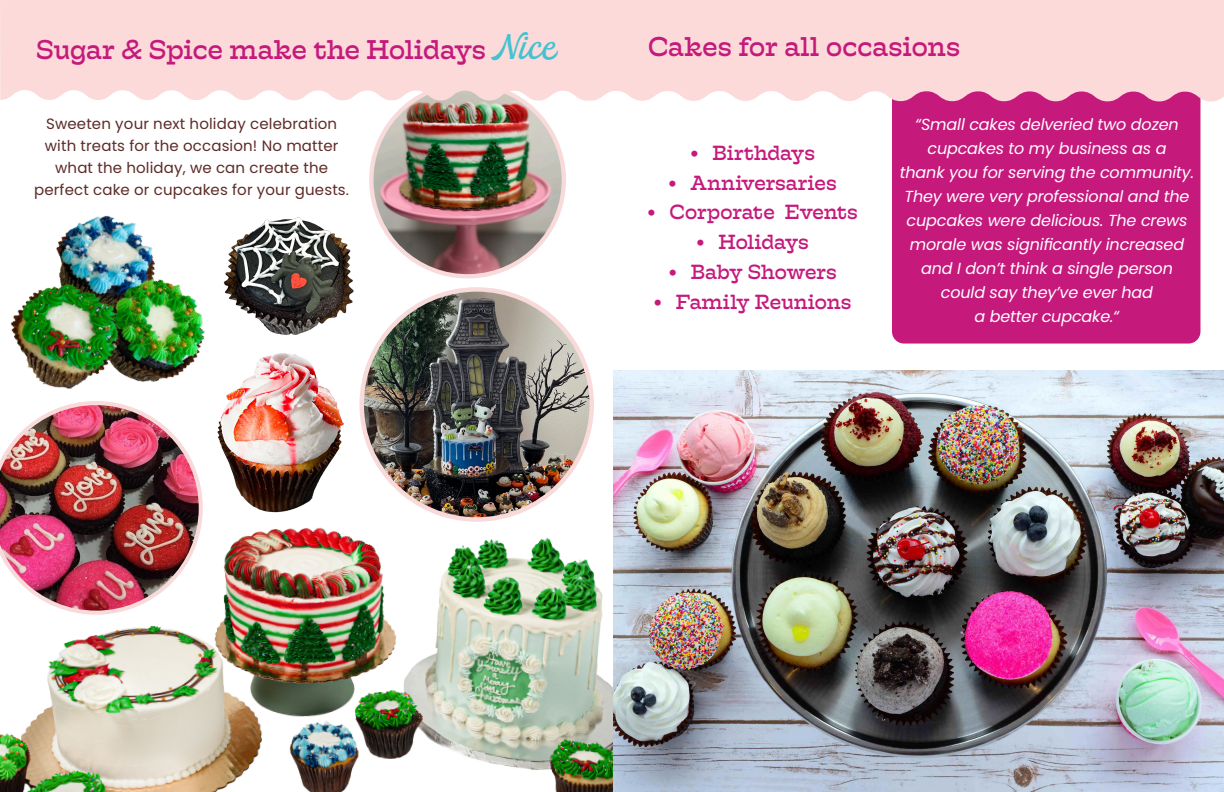
<style>
.page{position:relative;width:1224px;height:792px;background:#fff}
.page>*{position:absolute;margin:0;border:0;box-sizing:border-box;transform-origin:0 0}
.t1{font:27px "Hatch";color:#c51a7c}
.t2{font:20.4px "Hatch";letter-spacing:-.005em;color:#c51a7c}
.t3{font:italic 16px/24px "Poppins";letter-spacing:-.01em;color:#fff;text-align:center}
.t4{font:15px/22px "Poppins";letter-spacing:.01em;color:#5c2b27;text-align:center}
.s1{font-family:"Bordonaro";font-size:45px;color:#43c2d1}
</style>
<div class="page">
<div style="left:892px;top:82px;width:308px;height:262px;background:#c51a7c;border-radius:12px"></div>
<img style="left:369px;top:101px;width:197px;height:178px">
<div style="left:0;top:0;width:590px;height:101px;background:#fbdad9"></div>
<div style="left:590px;top:0;width:634px;height:102px;background:#fbdad9"></div>
<img style="left:10px;top:215px;width:195px;height:174px">
<img style="left:0;top:401px;width:190px;height:105px">
<img style="left:362px;top:289px;width:230px;height:230px;border-radius:115px">
<img style="left:0;top:506px;width:613px;height:286px">
<img style="left:223px;top:217px;width:131px;height:118px">
<img style="left:613px;top:370px;width:611px;height:422px">
<img style="left:190px;top:352px;width:176px;height:162px">
<p class="t1" style="left:36px;top:32px;width:522px">Sugar &amp; Spice make the Holidays <span class="s1">Nice</span></p>
<p class="t1" style="left:648px;top:28px;width:314px">Cakes for all occasions</p>
<p class="t4" style="left:45px;top:113px;width:295px">Sweeten your next holiday celebration with treats for the occasion! No matter what the holiday, we can create the</p>
<p class="t4" style="left:34px;top:179px;width:316px">perfect cake or cupcakes for your guests.</p>
<p class="t2" style="left:691px;top:139px;width:126px">• Birthdays</p>
<p class="t2" style="left:669px;top:169px;width:170px">• Anniversaries</p>
<p class="t2" style="left:648px;top:199px;width:212px">• Corporate Events</p>
<p class="t2" style="left:697px;top:229px;width:113px">• Holidays</p>
<p class="t2" style="left:669px;top:259px;width:169px">• Baby Showers</p>
<p class="t2" style="left:654px;top:289px;width:199px">• Family Reunions</p>
<p class="t3" style="left:915px;top:112px;width:265px">“Small cakes delveried two dozen</p>
<p class="t3" style="left:927px;top:136px;width:241px">cupcakes to my business as a</p>
<p class="t3" style="left:900px;top:160px;width:296px">thank you for serving the community.<br>They were very professional and the cupcakes were delicious. The crews morale was significantly increased and I don’t think a single person could say they’ve ever had</p>
<p class="t3" style="left:975px;top:304px;width:146px">a better cupcake.“</p>
</div>
